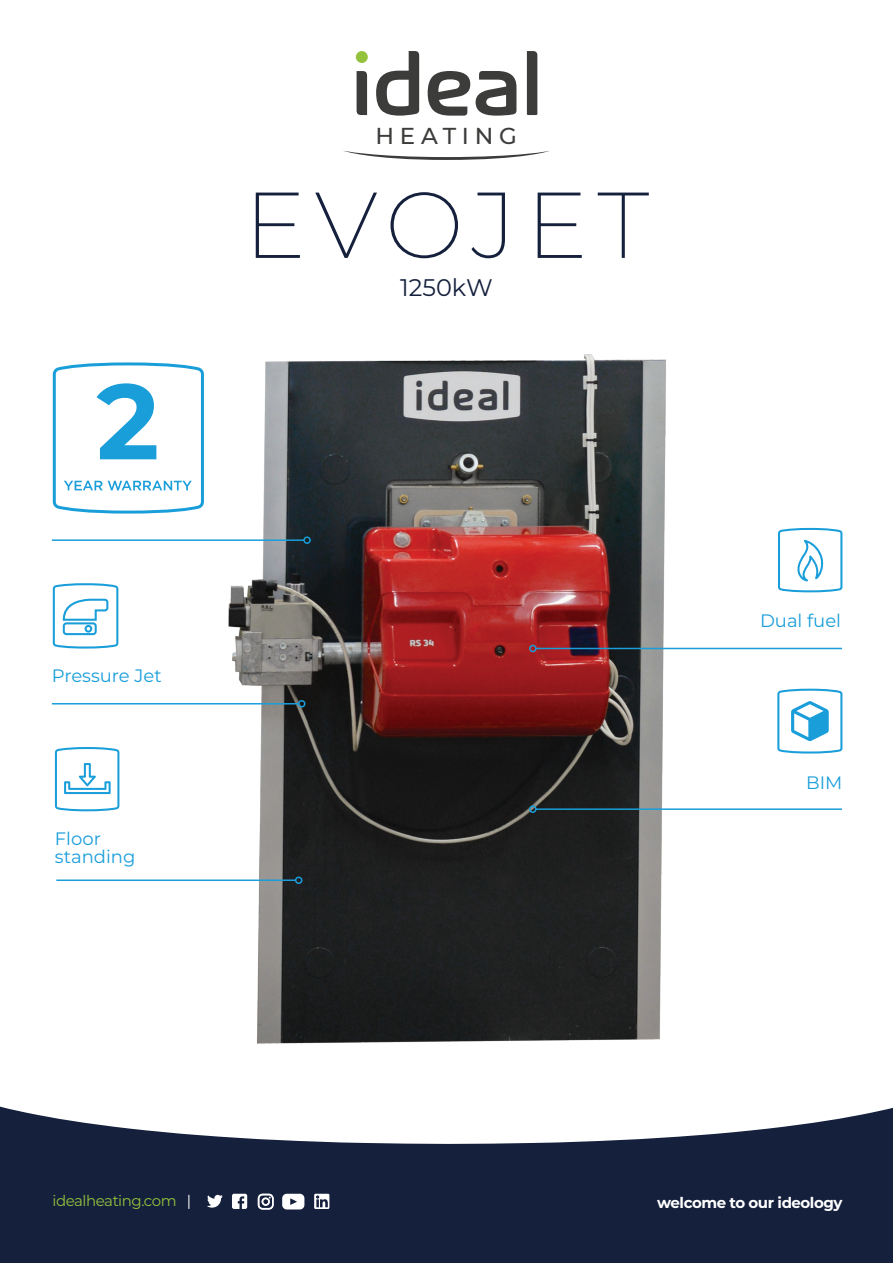
<style>
.page{position:relative;width:893px;height:1263px;background:#fff}
.page>*{position:absolute;margin:0;border:0;box-sizing:border-box;transform-origin:0 0}
.t1{font:700 106.65px "Montserrat";color:#199eda}
.t2{font:200 93.3px "Montserrat";letter-spacing:.09em;color:#15203c}
.t3{font:24px "Montserrat";color:#15203c}
.t4{font:500 22.95px "Montserrat";letter-spacing:.25em;color:#3c3c3b}
.t5{font:18px/18px "Montserrat";color:#199eda}
.t6{font:700 15px "Montserrat";letter-spacing:-.03em;color:#fff}
.t7{font:15px "Montserrat";letter-spacing:-.03em;color:#94c23d}
.s1{color:#fff}
</style>
<div class="page">
<div style="left:0;top:255px;width:893px;height:1008px;background:#15203c"></div>
<div style="left:0;top:98px;width:893px;height:1046px;background:#fff"></div>
<img style="left:210px;top:305px;width:498px;height:798px">
<hr style="left:536px;top:808px;width:306px;height:2px;background:#199eda">
<div style="left:529px;top:805px;width:8px;height:8px;border:2px solid #199eda;border-radius:50%"></div>
<svg style="left:51px;top:361px;width:154px;height:154px"></svg>
<hr style="left:52px;top:703px;width:247px;height:1px;background:#199eda">
<div style="left:298px;top:700px;width:7px;height:7px;border:2px solid #199eda;border-radius:50%"></div>
<hr style="left:52px;top:539px;width:252px;height:2px;background:#199eda">
<div style="left:303px;top:536px;width:8px;height:8px;border:2px solid #199eda;border-radius:50%"></div>
<hr style="left:56px;top:879px;width:240px;height:2px;background:#199eda">
<div style="left:295px;top:876px;width:7px;height:8px;border:2px solid #199eda;border-radius:50%"></div>
<hr style="left:536px;top:648px;width:306px;height:1px;background:#199eda">
<div style="left:529px;top:645px;width:8px;height:7px;border:2px solid #199eda;border-radius:50%"></div>
<svg style="left:232px;top:1194px;width:15px;height:15px"></svg>
<svg style="left:258px;top:1194px;width:16px;height:15px"></svg>
<svg style="left:314px;top:1194px;width:15px;height:15px"></svg>
<svg style="left:207px;top:1195px;width:16px;height:12px"></svg>
<svg style="left:282px;top:1194px;width:22px;height:15px"></svg>
<svg style="left:343px;top:151px;width:207px;height:9px"></svg>
<svg style="left:376px;top:51px;width:43px;height:65px"></svg>
<svg style="left:527px;top:51px;width:10px;height:64px"></svg>
<svg style="left:357px;top:71px;width:10px;height:44px"></svg>
<svg style="left:428px;top:71px;width:42px;height:45px"></svg>
<svg style="left:476px;top:71px;width:40px;height:45px"></svg>
<div style="left:356px;top:51px;width:12px;height:12px;background:#94c23d;border-radius:50%"></div>
<svg style="left:53px;top:583px;width:65px;height:65px"></svg>
<svg style="left:55px;top:747px;width:64px;height:64px"></svg>
<svg style="left:778px;top:528px;width:64px;height:64px"></svg>
<svg style="left:777px;top:689px;width:65px;height:64px"></svg>
<p class="t4" style="left:375px;top:120px;width:143px">HEATING</p>
<h1 class="t1" style="left:96px;top:345px;width:64px">2</h1>
<p class="t5" style="left:52px;top:666px;width:111px">Pressure Jet</p>
<p class="t5" style="left:55px;top:829px;width:82px">Floor standing</p>
<h2 class="t2" style="left:244px;top:162px;width:407px">EVOJET</h2>
<h3 class="t3" style="left:400px;top:271px;width:94px">1250kW</h3>
<p class="t5" style="left:760px;top:611px;width:83px">Dual fuel</p>
<p class="t5" style="left:806px;top:773px;width:38px">BIM</p>
<p class="t7" style="left:52px;top:1190px;width:140px">idealheating.com <span class="s1">|</span></p>
<p class="t6" style="left:657px;top:1192px;width:187px">welcome to our ideology</p>
</div>
